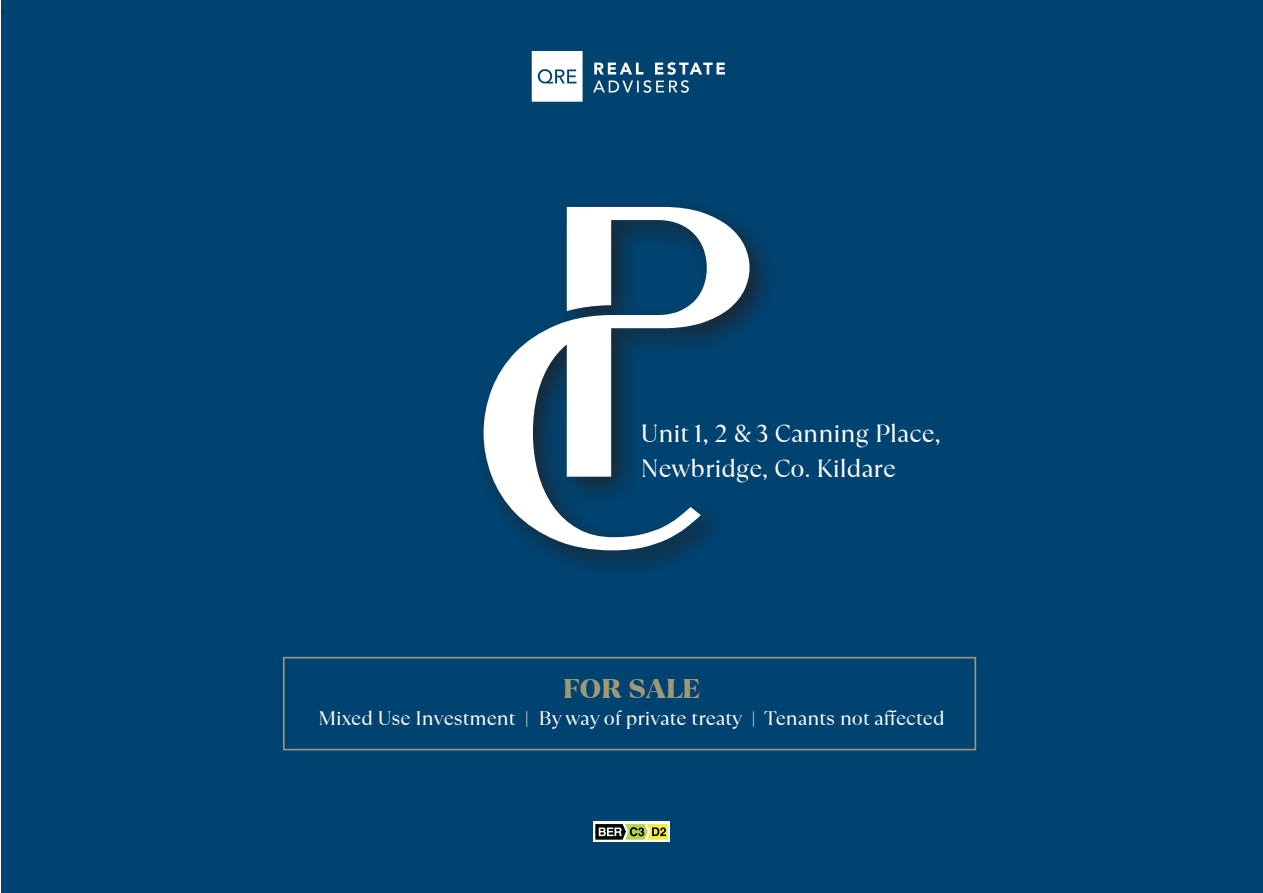
<style>
.page{position:relative;width:1263px;height:893px;background:#fff}
.page>*{position:absolute;margin:0;border:0;box-sizing:border-box;transform-origin:0 0}
.t1{font:900 27px "TT Ramillas Trl";color:#9e9977}
.t2{font:24.75px/34.7px "TT Ramillas Trl";color:#fff}
.t3{font:19.5px "TT Ramillas Trl";color:#fff}
.t4{font:12px "TT Ramillas Trl";color:#231f20}
</style>
<div class="page">
<div style="left:1px;top:0;width:1262px;height:893px;background:#004371"></div>
<div style="left:593px;top:822px;width:77px;height:20px;background:#fff"></div>
<svg style="left:595px;top:824px;width:73px;height:16px"></svg>
<svg style="left:593px;top:62px;width:132px;height:31px"></svg>
<svg style="left:532px;top:51px;width:50px;height:51px"></svg>
<div style="left:283px;top:657px;width:693px;height:93px;border:2px solid #9e9977"></div>
<div style="left:472px;top:196px;width:307px;height:385px;background:#231f20;opacity:.75"></div>
<svg style="left:484px;top:207px;width:265px;height:343px"></svg>
<p class="t4" style="left:1px;top:1px;width:4px">,</p>
<p class="t2" style="left:641px;top:416px;width:301px">Unit 1, 2 &amp; 3 Canning Place,<br>Newbridge, Co. Kildare</p>
<h1 class="t1" style="left:563px;top:671px;width:139px">FOR SALE</h1>
<p class="t3" style="left:318px;top:707px;width:628px">Mixed Use Investment | By way of private treaty | Tenants not affected</p>
</div>
